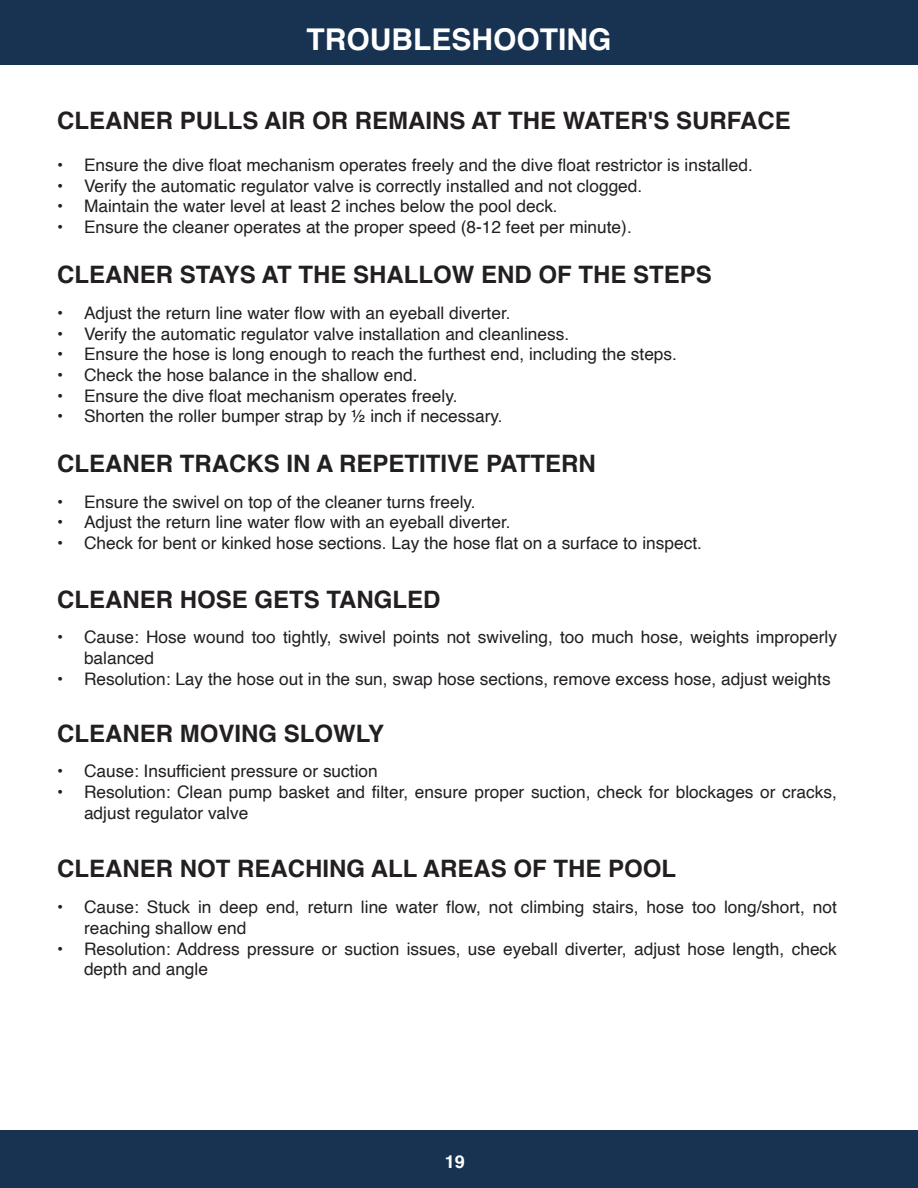
<style>
.page{position:relative;width:918px;height:1188px;background:#fff}
.page>*{position:absolute;margin:0;border:0;box-sizing:border-box;transform-origin:0 0}
.t1{font:700 30px "Helvetica";color:#fff}
.t2{font:700 24px "Helvetica";color:#231f20}
.t3{font:700 18px "Helvetica";color:#fff}
.t4{font:17.25px/20.7px "Helvetica";color:#231f20}
</style>
<div class="page">
<div style="left:0;top:1130px;width:918px;height:58px;background:#173351"></div>
<div style="left:0;top:0;width:918px;height:64px;background:#173351"></div>
<h1 class="t1" style="left:307px;top:21px;width:307px">TROUBLESHOOTING</h1>
<h2 class="t2" style="left:57px;top:106px;width:735px">CLEANER PULLS AIR OR REMAINS AT THE WATER'S SURFACE</h2>
<p class="t4" style="left:57px;top:155px;width:697px">• Ensure the dive float mechanism operates freely and the dive float restrictor is installed.</p>
<p class="t4" style="left:57px;top:176px;width:587px">• Verify the automatic regulator valve is correctly installed and not clogged.</p>
<p class="t4" style="left:57px;top:196px;width:502px">• Maintain the water level at least 2 inches below the pool deck.</p>
<p class="t4" style="left:57px;top:217px;width:576px">• Ensure the cleaner operates at the proper speed (8-12 feet per minute).</p>
<h2 class="t2" style="left:57px;top:260px;width:656px">CLEANER STAYS AT THE SHALLOW END OF THE STEPS</h2>
<p class="t4" style="left:57px;top:303px;width:455px">• Adjust the return line water flow with an eyeball diverter.</p>
<p class="t4" style="left:57px;top:324px;width:514px">• Verify the automatic regulator valve installation and cleanliness.</p>
<p class="t4" style="left:57px;top:344px;width:621px">• Ensure the hose is long enough to reach the furthest end, including the steps.</p>
<p class="t4" style="left:57px;top:365px;width:362px">• Check the hose balance in the shallow end.</p>
<p class="t4" style="left:57px;top:386px;width:402px">• Ensure the dive float mechanism operates freely.</p>
<p class="t4" style="left:57px;top:407px;width:447px">• Shorten the roller bumper strap by ½ inch if necessary.</p>
<h2 class="t2" style="left:57px;top:449px;width:540px">CLEANER TRACKS IN A REPETITIVE PATTERN</h2>
<p class="t4" style="left:57px;top:492px;width:420px">• Ensure the swivel on top of the cleaner turns freely.</p>
<p class="t4" style="left:57px;top:512px;width:455px">• Adjust the return line water flow with an eyeball diverter.</p>
<p class="t4" style="left:57px;top:533px;width:646px">• Check for bent or kinked hose sections. Lay the hose flat on a surface to inspect.</p>
<h2 class="t2" style="left:57px;top:584px;width:385px">CLEANER HOSE GETS TANGLED</h2>
<p class="t4" style="left:84px;top:627px;width:754px;text-indent:-27px">• Cause: Hose wound too tightly, swivel points not swiveling, too much hose, weights improperly balanced</p>
<p class="t4" style="left:57px;top:669px;width:775px">• Resolution: Lay the hose out in the sun, swap hose sections, remove excess hose, adjust weights</p>
<h2 class="t2" style="left:57px;top:718px;width:329px">CLEANER MOVING SLOWLY</h2>
<p class="t4" style="left:57px;top:761px;width:322px">• Cause: Insufficient pressure or suction</p>
<p class="t4" style="left:84px;top:782px;width:754px;text-indent:-27px">• Resolution: Clean pump basket and filter, ensure proper suction, check for blockages or cracks, adjust regulator valve</p>
<h2 class="t2" style="left:57px;top:854px;width:621px">CLEANER NOT REACHING ALL AREAS OF THE POOL</h2>
<p class="t4" style="left:84px;top:897px;width:754px;text-indent:-27px">• Cause: Stuck in deep end, return line water flow, not climbing stairs, hose too long/short, not reaching shallow end</p>
<p class="t4" style="left:84px;top:939px;width:754px;text-indent:-27px">• Resolution: Address pressure or suction issues, use eyeball diverter, adjust hose length, check depth and angle</p>
<p class="t3" style="left:445px;top:1151px;width:22px">19</p>
</div>
